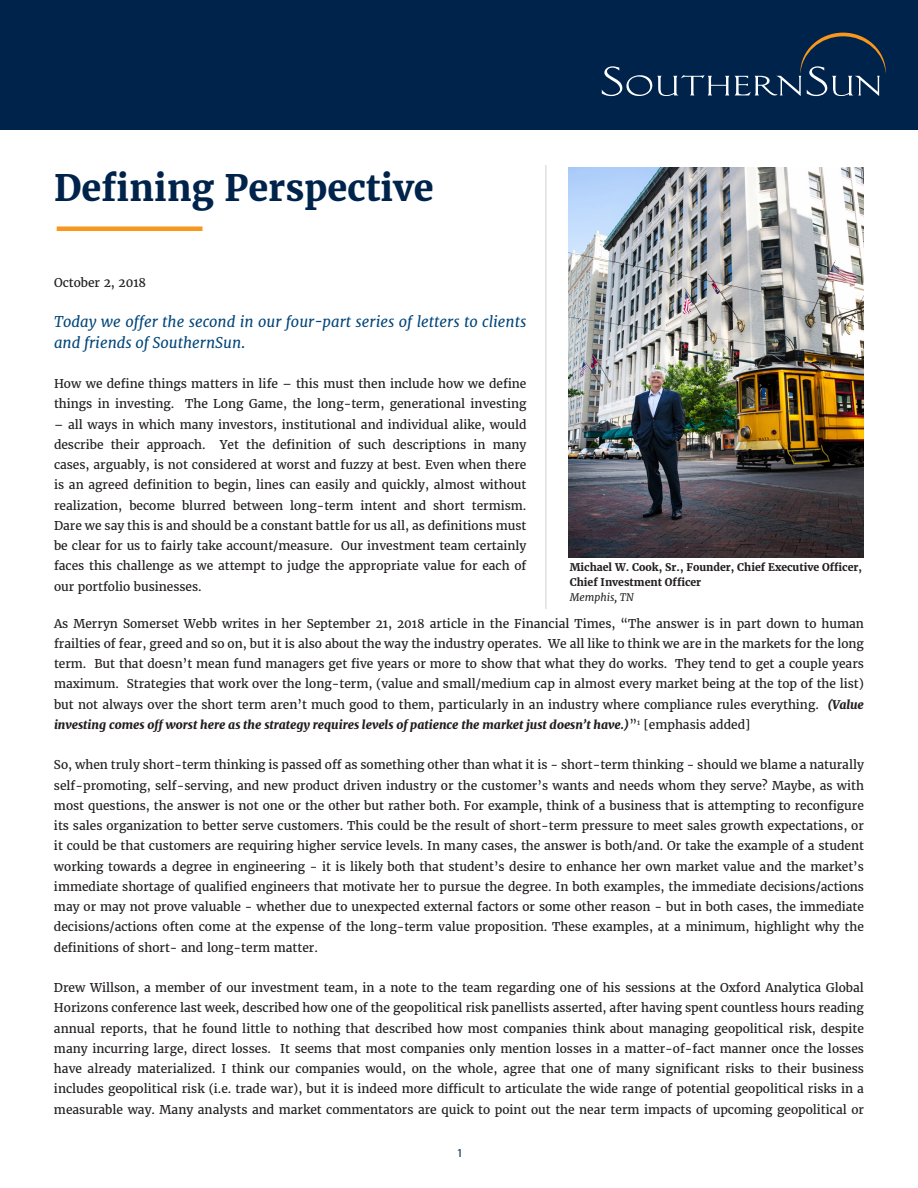
<style>
.page{position:relative;width:918px;height:1188px;background:#fff}
.page>*{position:absolute;margin:0;border:0;box-sizing:border-box;transform-origin:0 0}
.t1{font:700 36px "Merriweather";color:#00234c}
.t2{font:italic 15px/20.2px "Merriweather";color:#00467a}
.t3{font:12.15px "Myriad Pro";color:#00234c}
.t4{font:12px/20.2px "Merriweather";color:#231f20;text-align:justify}
.t5{font:700 10.5px/15px "Merriweather";color:#231f20}
.t6{font:italic 10.5px "Merriweather";color:#231f20}
.s1{font-weight:900;font-style:italic}
</style>
<div class="page">
<div style="left:0;top:0;width:918px;height:130px;background:#00234c"></div>
<svg style="left:602px;top:33px;width:284px;height:63px"></svg>
<div style="left:57px;top:226px;width:146px;height:5px;background:#f7971d"></div>
<img style="left:568px;top:168px;width:296px;height:390px">
<hr style="left:546px;top:165px;width:1px;height:444px;background:#d1d2d4">
<h1 class="t1" style="left:54px;top:165px;width:381px">Defining Perspective</h1>
<p class="t4" style="left:54px;top:273px;width:94px">October 2, 2018</p>
<p class="t2" style="left:54px;top:312px;width:474px">Today we offer the second in our four-part series of letters to clients and friends of SouthernSun.</p>
<p class="t4" style="left:54px;top:374px;width:474px">How we define things matters in life – this must then include how we define things in investing. The Long Game, the long-term, generational investing</p>
<p class="t4" style="left:54px;top:414px;width:474px">– all ways in which many investors, institutional and individual alike, would describe their approach. Yet the definition of such descriptions in many cases, arguably, is not considered at worst and fuzzy at best. Even when there is an agreed definition to begin, lines can easily and quickly, almost without realization, become blurred between long-term intent and short termism.<br>Dare we say this is and should be a constant battle for us all, as definitions must be clear for us to fairly take account/measure. Our investment team certainly faces this challenge as we attempt to judge the appropriate value for each of our portfolio businesses.</p>
<p class="t4" style="left:54px;top:613px;width:812px">As Merryn Somerset Webb writes in her September 21, 2018 article in the Financial Times, “The answer is in part down to human frailties of fear, greed and so on, but it is also about the way the industry operates. We all like to think we are in the markets for the long term. But that doesn’t mean fund managers get five years or more to show that what they do works. They tend to get a couple years maximum. Strategies that work over the long-term, (value and small/medium cap in almost every market being at the top of the list) but not always over the short term aren’t much good to them, particularly in an industry where compliance rules everything. <span class="s1">(Value investing comes off worst here as the strategy requires levels of patience the market just doesn’t have.)</span>”<sup>1</sup> [emphasis added]</p>
<p class="t4" style="left:54px;top:755px;width:811px">So, when truly short-term thinking is passed off as something other than what it is - short-term thinking - should we blame a naturally self-promoting, self-serving, and new product driven industry or the customer’s wants and needs whom they serve? Maybe, as with most questions, the answer is not one or the other but rather both. For example, think of a business that is attempting to reconfigure its sales organization to better serve customers. This could be the result of short-term pressure to meet sales growth expectations, or it could be that customers are requiring higher service levels. In many cases, the answer is both/and. Or take the example of a student working towards a degree in engineering - it is likely both that student’s desire to enhance her own market value and the market’s immediate shortage of qualified engineers that motivate her to pursue the degree. In both examples, the immediate decisions/actions may or may not prove valuable - whether due to unexpected external factors or some other reason - but in both cases, the immediate decisions/actions often come at the expense of the long-term value proposition. These examples, at a minimum, highlight why the definitions of short- and long-term matter.</p>
<p class="t4" style="left:54px;top:978px;width:812px">Drew Willson, a member of our investment team, in a note to the team regarding one of his sessions at the Oxford Analytica Global Horizons conference last week, described how one of the geopolitical risk panellists asserted, after having spent countless hours reading annual reports, that he found little to nothing that described how most companies think about managing geopolitical risk, despite many incurring large, direct losses. It seems that most companies only mention losses in a matter-of-fact manner once the losses have already materialized. I think our companies would, on the whole, agree that one of many significant risks to their business includes geopolitical risk (i.e. trade war), but it is indeed more difficult to articulate the wide range of potential geopolitical risks in a measurable way. Many analysts and market commentators are quick to point out the near term impacts of upcoming geopolitical or</p>
<p class="t5" style="left:570px;top:559px;width:294px">Michael W. Cook, Sr., Founder, Chief Executive Officer,<br>Chief Investment Officer</p>
<p class="t6" style="left:570px;top:592px;width:66px">Memphis, TN</p>
<p class="t3" style="left:457px;top:1147px;width:8px">1</p>
</div>
